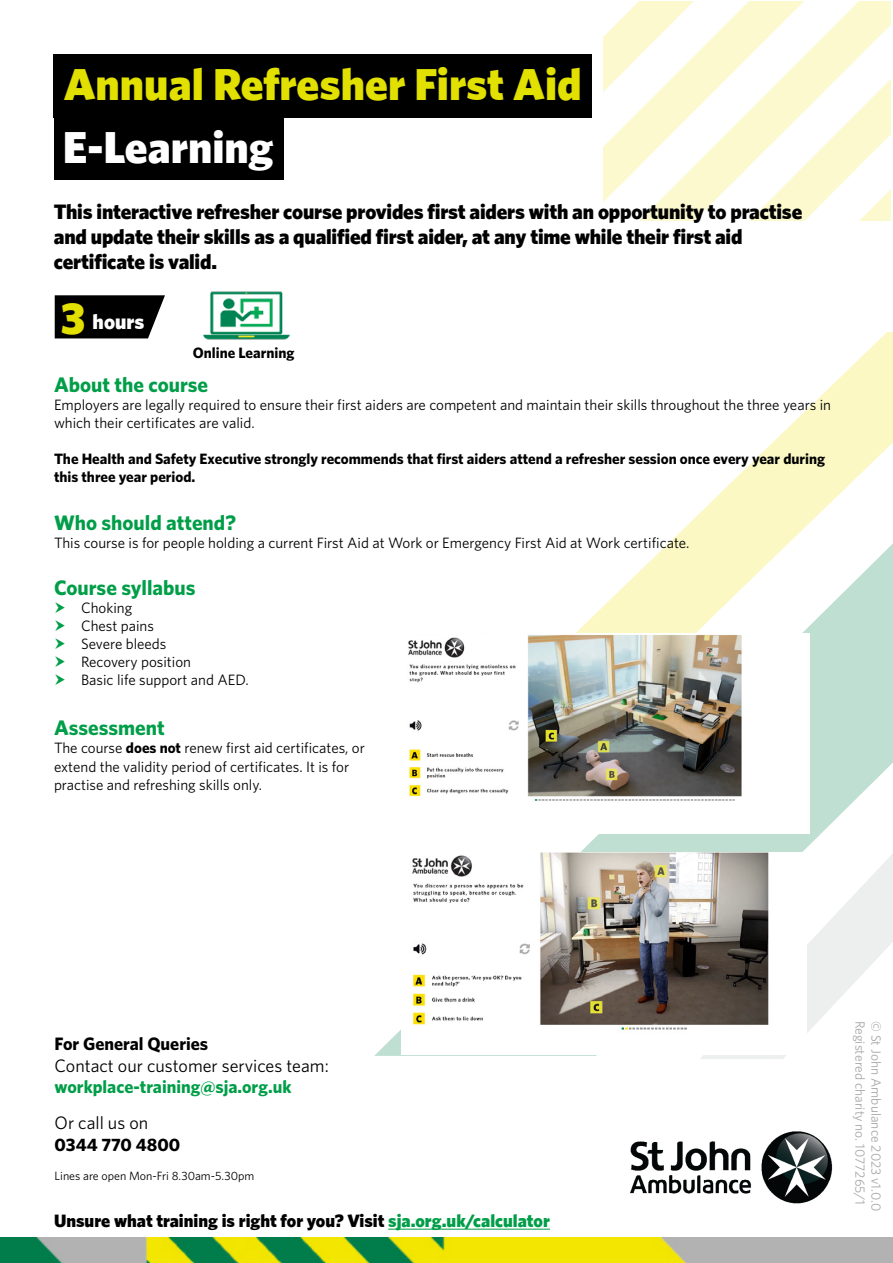
<style>
.page{position:relative;width:893px;height:1263px;background:#fff}
.page>*{position:absolute;margin:0;border:0;box-sizing:border-box;transform-origin:0 0}
.t1{font:900 45px "Whitney";color:#e1e000}
.t2{font:900 45px "Whitney";color:#fff}
.t3{font:900 21px/25.2px "Whitney";letter-spacing:-.01em;color:#000}
.t4{font:700 21px "Whitney";color:#009e48}
.t5{font:900 21px "Whitney";color:#fff}
.t6{font:900 18px "Whitney";color:#000}
.t7{font:18px "Whitney";color:#000}
.t8{font:700 18px "Whitney";color:#009e48}
.t9{font:700 18px "Whitney";color:#000}
.t10{font:15px/18px "Whitney";color:#000}
.t11{font:700 15px/18px "Whitney";color:#000}
.t12{font:13.5px "Whitney";color:#a7a9ac}
.t13{font:12px "Whitney";color:#000}
.s1{font-size:45px;color:#e1e000}
.s2{font-weight:700}
.s3{color:#009e48}
</style>
<div class="page">
<svg style="left:55px;top:295px;width:110px;height:43px;background:#151515"></svg>
<svg style="left:669px;top:332px;width:224px;height:211px"></svg>
<svg style="left:374px;top:543px;width:519px;height:513px"></svg>
<img style="left:398px;top:633px;width:411px;height:200px">
<img style="left:401px;top:853px;width:406px;height:201px">
<img style="left:603px;top:2px;width:288px;height:219px">
<img style="left:0;top:1237px;width:893px;height:26px">
<div style="left:54px;top:54px;width:538px;height:63px;background:#000"></div>
<img style="left:630px;top:1131px;width:203px;height:73px">
<hr style="left:388px;top:1229px;width:162px;height:1px;background:#009e48">
<div style="left:54px;top:117px;width:229px;height:63px;background:#000"></div>
<img style="left:203px;top:291px;width:87px;height:49px">
<h1 class="t1" style="left:64px;top:57px;width:519px">Annual Refresher First Aid</h1>
<h1 class="t2" style="left:63px;top:120px;width:212px">E-Learning</h1>
<h2 class="t3" style="left:54px;top:198px;width:750px">This interactive refresher course provides first aiders with an opportunity to practise and update their skills as a qualified first aider, at any time while their first aid certificate is valid.</h2>
<h2 class="t5" style="left:60px;top:309px;width:85px"><span class="s1">3</span> hours</h2>
<p class="t11" style="left:193px;top:344px;width:103px">Online Learning</p>
<h2 class="t4" style="left:54px;top:371px;width:156px">About the course</h2>
<p class="t10" style="left:54px;top:396px;width:778px">Employers are legally required to ensure their first aiders are competent and maintain their skills throughout the three years in which their certificates are valid.</p>
<p class="t11" style="left:54px;top:450px;width:773px">The Health and Safety Executive strongly recommends that first aiders attend a refresher session once every year during this three year period.</p>
<h2 class="t4" style="left:54px;top:508px;width:183px">Who should attend?</h2>
<p class="t10" style="left:54px;top:533px;width:637px">This course is for people holding a current First Aid at Work or Emergency First Aid at Work certificate.</p>
<h2 class="t4" style="left:54px;top:574px;width:143px">Course syllabus</h2>
<p class="t10" style="left:81px;top:598px;width:169px">Choking<br>Chest pains<br>Severe bleeds<br>Recovery position<br>Basic life support and AED.</p>
<h2 class="t4" style="left:54px;top:714px;width:112px">Assessment</h2>
<p class="t10" style="left:54px;top:739px;width:312px">The course <span class="s2">does not</span> renew first aid certificates, or extend the validity period of certificates. It is for practise and refreshing skills only.</p>
<p class="t9" style="left:55px;top:1032px;width:155px">For General Queries</p>
<p class="t7" style="left:55px;top:1055px;width:276px">Contact our customer services team:</p>
<p class="t8" style="left:55px;top:1075px;width:238px">workplace-training@sja.org.uk</p>
<p class="t7" style="left:55px;top:1112px;width:95px">Or call us on</p>
<p class="t9" style="left:55px;top:1132px;width:127px">0344 770 4800</p>
<p class="t13" style="left:55px;top:1168px;width:201px">Lines are open Mon-Fri 8.30am-5.30pm</p>
<p class="t6" style="left:54px;top:1209px;width:498px">Unsure what training is right for you? Visit <span class="s3">sja.org.uk/calculator</span></p>
<p class="t12" style="left:868px;top:1020px;width:186px;rotate:90deg">Registered charity no. 1077265/1</p>
<p class="t12" style="left:884px;top:1020px;width:192px;rotate:90deg">© St John Ambulance 2023 v1.0.0</p>
</div>
